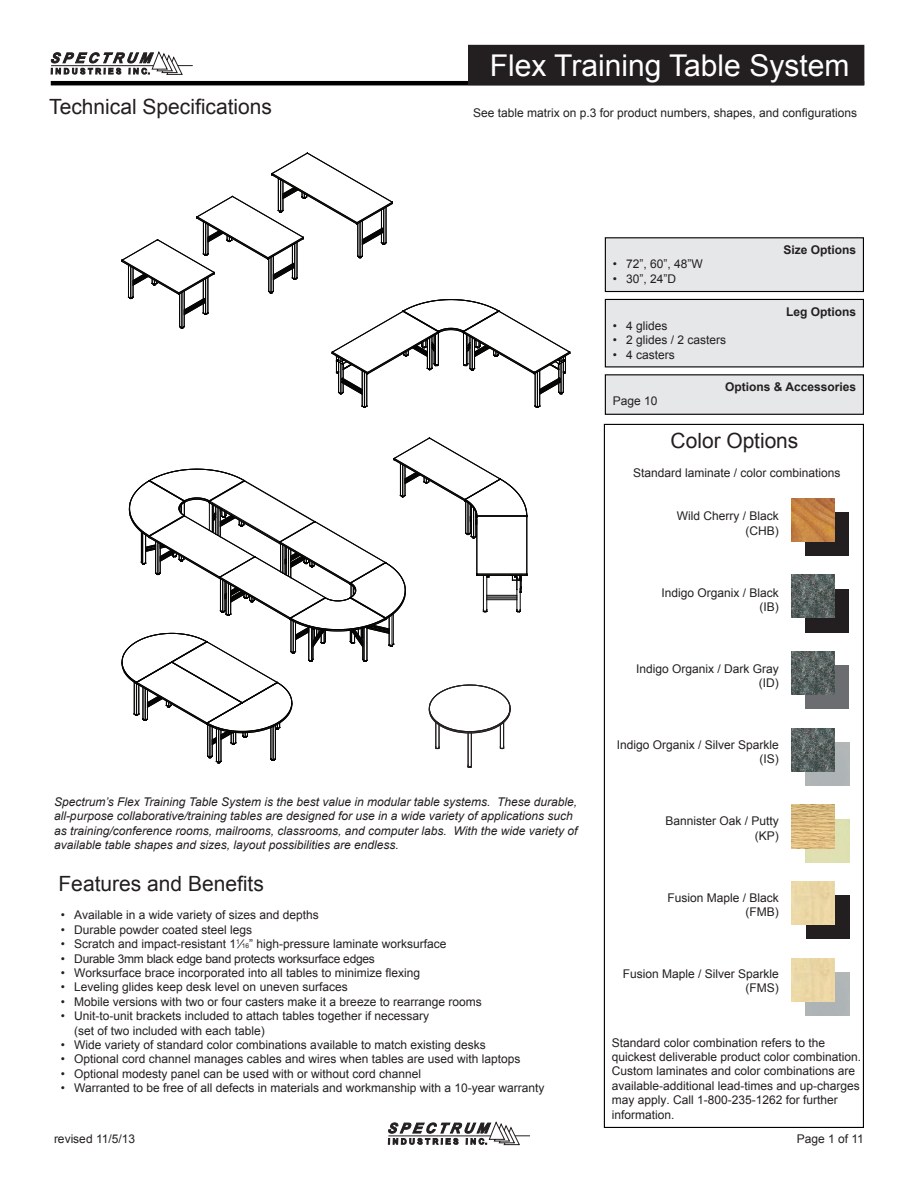
<style>
.page{position:relative;width:918px;height:1188px;background:#fff}
.page>*{position:absolute;margin:0;border:0;box-sizing:border-box;transform-origin:0 0}
.t1{font:30px "Arial";color:#fff}
.t2{font:21px "Arial";color:#231f20}
.t3{font:12px/14.4px "Arial";color:#231f20;text-align:right}
.t4{font:italic 12px/14.4px "Arial";color:#231f20}
.t5{font:12px "Arial";letter-spacing:-.02em;color:#231f20}
.t6{font:700 12px "Arial";color:#231f20}
.s1{font-size:6.6px}
</style>
<div class="page">
<div style="left:604px;top:424px;width:260px;height:704px;border:1px solid #000"></div>
<div style="left:806px;top:589px;width:43px;height:43px;background:#231f20"></div>
<img style="left:792px;top:575px;width:43px;height:43px">
<div style="left:806px;top:512px;width:43px;height:44px;background:#231f20"></div>
<img style="left:792px;top:498px;width:43px;height:43px">
<img style="left:792px;top:651px;width:43px;height:44px">
<img style="left:806px;top:819px;width:43px;height:43px">
<img style="left:792px;top:805px;width:43px;height:43px">
<div style="left:806px;top:896px;width:43px;height:43px;background:#231f20"></div>
<div style="left:792px;top:881px;width:43px;height:44px;background:#ebd7a5"></div>
<div style="left:792px;top:958px;width:43px;height:43px;background:#ebd7a5"></div>
<img style="left:806px;top:742px;width:43px;height:44px">
<img style="left:792px;top:728px;width:43px;height:43px">
<hr style="left:537px;top:372px;width:1px;height:35px;background:#040503">
<hr style="left:539px;top:371px;width:1px;height:35px;background:#040503">
<hr style="left:535px;top:373px;width:1px;height:33px;background:#040503">
<svg style="left:534px;top:405px;width:7px;height:3px"></svg>
<hr style="left:364px;top:372px;width:1px;height:35px;background:#040503">
<svg style="left:361px;top:405px;width:7px;height:3px"></svg>
<hr style="left:362px;top:371px;width:1px;height:35px;background:#040503">
<hr style="left:366px;top:373px;width:1px;height:33px;background:#040503">
<svg style="left:121px;top:152px;width:450px;height:243px"></svg>
<hr style="left:184px;top:291px;width:1px;height:36px;background:#040503">
<hr style="left:179px;top:294px;width:1px;height:33px;background:#040503">
<svg style="left:121px;top:437px;width:407px;height:331px"></svg>
<hr style="left:51px;top:81px;width:813px;height:4px;background:#000">
<svg style="left:388px;top:1121px;width:142px;height:25px"></svg>
<div style="left:469px;top:46px;width:395px;height:38px;background:#231f20"></div>
<div style="left:468px;top:45px;width:396px;height:40px;border:2px solid #231f20"></div>
<svg style="left:50px;top:51px;width:143px;height:35px"></svg>
<div style="left:605px;top:375px;width:258px;height:39px;background:#e6e7e9"></div>
<div style="left:605px;top:374px;width:259px;height:41px;border:1px solid #000"></div>
<div style="left:605px;top:238px;width:258px;height:54px;background:#e6e7e9"></div>
<div style="left:605px;top:237px;width:259px;height:55px;border:1px solid #000"></div>
<div style="left:605px;top:299px;width:258px;height:68px;background:#e6e7e9"></div>
<div style="left:605px;top:299px;width:259px;height:68px;border:1px solid #000"></div>
<h1 class="t1" style="left:490px;top:46px;width:361px">Flex Training Table System</h1>
<h2 class="t2" style="left:49px;top:93px;width:224px">Technical Specifications</h2>
<p class="t3" style="left:473px;top:106px;width:386px">See table matrix on p.3 for product numbers, shapes, and configurations</p>
<p class="t3" style="left:613px;top:257px;width:92px">• 72”, 60”, 48”W</p>
<p class="t3" style="left:613px;top:271px;width:65px">• 30”, 24”D</p>
<p class="t3" style="left:613px;top:319px;width:56px">• 4 glides</p>
<p class="t3" style="left:613px;top:333px;width:115px">• 2 glides / 2 casters</p>
<p class="t3" style="left:613px;top:347px;width:64px">• 4 casters</p>
<p class="t6" style="left:783px;top:242px;width:74px">Size Options</p>
<p class="t6" style="left:786px;top:303px;width:72px">Leg Options</p>
<p class="t3" style="left:613px;top:394px;width:46px">Page 10</p>
<p class="t6" style="left:725px;top:379px;width:132px">Options &amp; Accessories</p>
<h2 class="t2" style="left:671px;top:427px;width:129px">Color Options</h2>
<p class="t3" style="left:633px;top:466px;width:209px">Standard laminate / color combinations</p>
<p class="t3" style="left:677px;top:509px;width:104px">Wild Cherry / Black (CHB)</p>
<p class="t3" style="left:661px;top:585px;width:119px">Indigo Organix / Black (IB)</p>
<p class="t3" style="left:636px;top:662px;width:144px">Indigo Organix / Dark Gray (ID)</p>
<p class="t4" style="left:54px;top:795px;width:525px">Spectrum’s Flex Training Table System is the best value in modular table systems. These durable, all-purpose collaborative/training tables are designed for use in a wide variety of applications such as training/conference rooms, mailrooms, classrooms, and computer labs. With the wide variety of available table shapes and sizes, layout possibilities are endless.</p>
<h2 class="t2" style="left:58px;top:870px;width:207px">Features and Benefits</h2>
<p class="t3" style="left:61px;top:908px;width:260px">• Available in a wide variety of sizes and depths</p>
<p class="t3" style="left:61px;top:923px;width:193px">• Durable powder coated steel legs</p>
<p class="t3" style="left:61px;top:937px;width:387px">• Scratch and impact-resistant 1<sup>1</sup>⁄<span class="s1">16</span>” high-pressure laminate worksurface</p>
<p class="t5" style="left:61px;top:951px;width:316px">• Durable 3mm black edge band protects worksurface edges</p>
<p class="t3" style="left:61px;top:966px;width:361px">• Worksurface brace incorporated into all tables to minimize flexing</p>
<p class="t3" style="left:61px;top:980px;width:288px">• Leveling glides keep desk level on uneven surfaces</p>
<p class="t3" style="left:61px;top:995px;width:422px">• Mobile versions with two or four casters make it a breeze to rearrange rooms</p>
<p class="t3" style="left:74px;top:1009px;width:357px;text-align:left;text-indent:-13px">• Unit-to-unit brackets included to attach tables together if necessary (set of two included with each table)</p>
<p class="t3" style="left:61px;top:1038px;width:426px">• Wide variety of standard color combinations available to match existing desks</p>
<p class="t3" style="left:61px;top:1052px;width:461px">• Optional cord channel manages cables and wires when tables are used with laptops</p>
<p class="t3" style="left:61px;top:1067px;width:362px">• Optional modesty panel can be used with or without cord channel</p>
<p class="t3" style="left:61px;top:1081px;width:485px">• Warranted to be free of all defects in materials and workmanship with a 10-year warranty</p>
<p class="t3" style="left:617px;top:738px;width:164px">Indigo Organix / Silver Sparkle (IS)</p>
<p class="t3" style="left:666px;top:814px;width:115px">Bannister Oak / Putty (KP)</p>
<p class="t3" style="left:668px;top:890px;width:113px">Fusion Maple / Black (FMB)</p>
<p class="t3" style="left:623px;top:967px;width:158px">Fusion Maple / Silver Sparkle (FMS)</p>
<p class="t3" style="left:612px;top:1035px;width:251px;text-align:left">Standard color combination refers to the quickest deliverable product color combination.<br>Custom laminates and color combinations are available-additional lead-times and up-charges may apply. Call 1-800-235-1262 for further information.</p>
<p class="t3" style="left:54px;top:1131px;width:83px">revised 11/5/13</p>
<p class="t3" style="left:797px;top:1131px;width:69px">Page 1 of 11</p>
</div>
